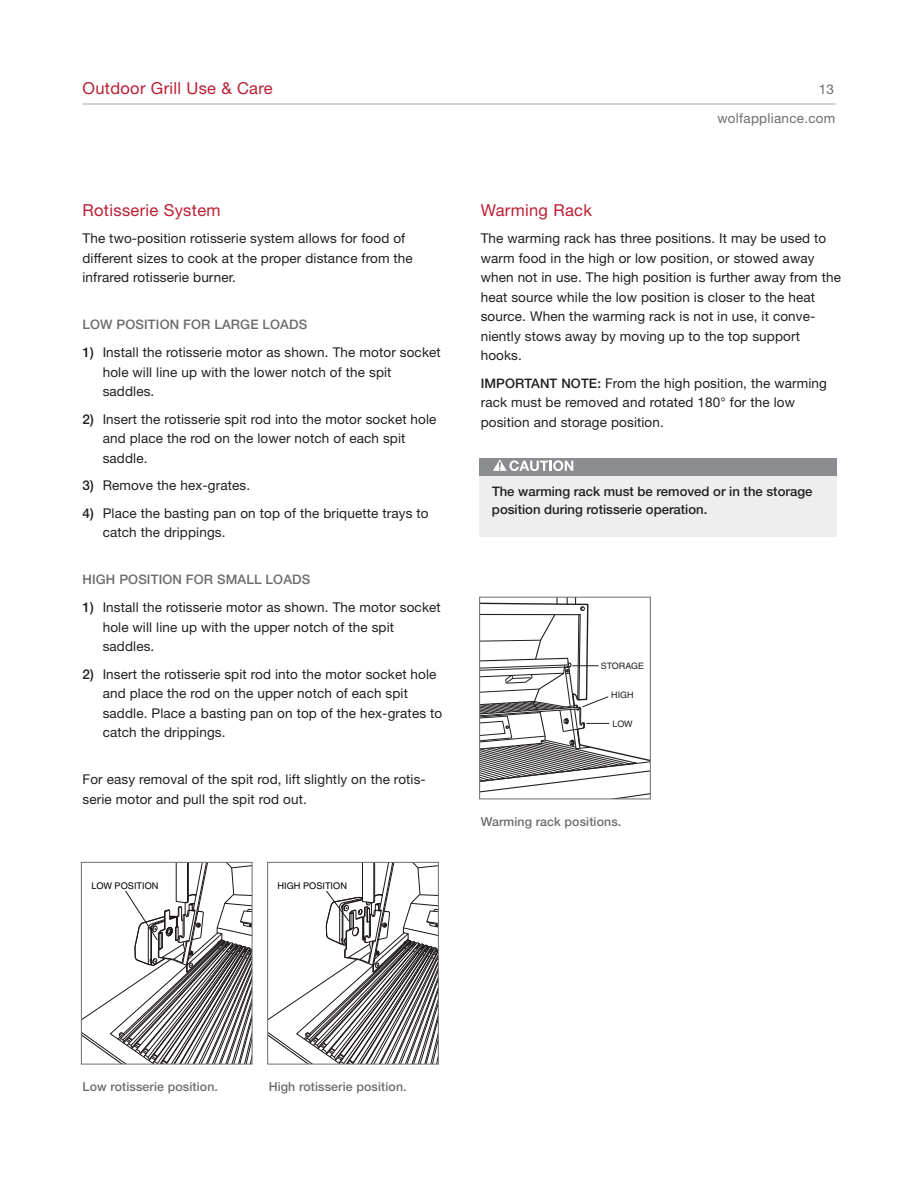
<style>
.page{position:relative;width:918px;height:1188px;background:#fff}
.page>*{position:absolute;margin:0;border:0;box-sizing:border-box;transform-origin:0 0}
.t1{font:16.5px "Helvetica Neue LT Std";letter-spacing:.02em;color:#ba1f33}
.t2{font:13.5px/19.5px "Helvetica Neue LT Std";letter-spacing:.01em;color:#231f20}
.t3{font:13.5px/28.2px "Helvetica Neue LT Std";letter-spacing:.02em;color:#6c6d70;text-align:right}
.t4{font:500 13.2px/18px "Helvetica Neue LT Std";color:#231f20}
.t5{font:500 13.2px "Helvetica Neue LT Std";letter-spacing:.01em;color:#6c6d70}
.t6{font:500 12.3px "Helvetica Neue LT Std";letter-spacing:.01em;color:#6c6d70}
.t7{font:9.15px "Helvetica";color:#040503}
.t8{font:8.85px "Helvetica";color:#231f20}
.s1{font-weight:500}
.s2{font-weight:500;font-size:13.2px}
</style>
<div class="page">
<hr style="left:82px;top:104px;width:754px;height:1px;background:#a8a9ad">
<svg style="left:83px;top:864px;width:167px;height:198px"></svg>
<div style="left:81px;top:862px;width:171px;height:202px;border:1px solid #6c6d70"></div>
<svg style="left:269px;top:864px;width:168px;height:198px"></svg>
<div style="left:267px;top:862px;width:172px;height:202px;border:1px solid #6c6d70"></div>
<svg style="left:481px;top:599px;width:168px;height:198px"></svg>
<div style="left:479px;top:597px;width:172px;height:202px;border:1px solid #6c6d70"></div>
<div style="left:479px;top:458px;width:358px;height:78px;background:#eeeeef"></div>
<div style="left:479px;top:458px;width:358px;height:17px;background:#8a8c8f"></div>
<svg style="left:493px;top:459px;width:80px;height:12px"></svg>
<p class="t1" style="left:82px;top:83px;width:192px">Outdoor Grill Use &amp; Care</p>
<p class="t3" style="left:717px;top:77px;width:120px">13 wolfappliance.com</p>
<p class="t1" style="left:82px;top:204px;width:140px">Rotisserie System</p>
<p class="t2" style="left:82px;top:230px;width:332px">The two-position rotisserie system allows for food of different sizes to cook at the proper distance from the infrared rotisserie burner.</p>
<p class="t5" style="left:82px;top:320px;width:226px">LOW POSITION FOR LARGE LOADS</p>
<p class="t2" style="left:103px;top:344px;width:340px;text-indent:-20px"><span class="s1">1)</span> Install the rotisserie motor as shown. The motor socket hole will line up with the lower notch of the spit saddles.</p>
<p class="t2" style="left:103px;top:410px;width:335px;text-indent:-20px"><span class="s1">2)</span> Insert the rotisserie spit rod into the motor socket hole and place the rod on the lower notch of each spit saddle.</p>
<p class="t2" style="left:83px;top:477px;width:169px"><span class="s1">3)</span> Remove the hex-grates.</p>
<p class="t2" style="left:103px;top:505px;width:327px;text-indent:-20px"><span class="s1">4)</span> Place the basting pan on top of the briquette trays to catch the drippings.</p>
<p class="t5" style="left:82px;top:575px;width:229px">HIGH POSITION FOR SMALL LOADS</p>
<p class="t2" style="left:103px;top:599px;width:340px;text-indent:-20px"><span class="s1">1)</span> Install the rotisserie motor as shown. The motor socket hole will line up with the upper notch of the spit saddles.</p>
<p class="t2" style="left:103px;top:665px;width:341px;text-indent:-20px"><span class="s1">2)</span> Insert the rotisserie spit rod into the motor socket hole and place the rod on the upper notch of each spit saddle. Place a basting pan on top of the hex-grates to catch the drippings.</p>
<p class="t2" style="left:83px;top:771px;width:345px">For easy removal of the spit rod, lift slightly on the rotis&shy;serie motor and pull the spit rod out.</p>
<p class="t7" style="left:91px;top:882px;width:69px">LOW POSITION</p>
<p class="t7" style="left:278px;top:882px;width:71px">HIGH POSITION</p>
<p class="t1" style="left:481px;top:204px;width:113px">Warming Rack</p>
<p class="t2" style="left:481px;top:230px;width:362px">The warming rack has three positions. It may be used to warm food in the high or low position, or stowed away when not in use. The high position is further away from the heat source while the low position is closer to the heat source. When the warming rack is not in use, it conve&shy;niently stows away by moving up to the top support hooks.</p>
<p class="t2" style="left:481px;top:375px;width:348px"><span class="s2">IMPORTANT NOTE:</span> From the high position, the warming rack must be removed and rotated 180° for the low position and storage position.</p>
<p class="t4" style="left:492px;top:484px;width:322px">The warming rack must be removed or in the storage position during rotisserie operation.</p>
<p class="t8" style="left:601px;top:663px;width:45px">STORAGE</p>
<p class="t8" style="left:611px;top:692px;width:24px">HIGH</p>
<p class="t8" style="left:612px;top:720px;width:22px">LOW</p>
<p class="t6" style="left:481px;top:817px;width:142px">Warming rack positions.</p>
<p class="t6" style="left:82px;top:1082px;width:137px">Low rotisserie position.</p>
<p class="t6" style="left:269px;top:1082px;width:140px">High rotisserie position.</p>
</div>
